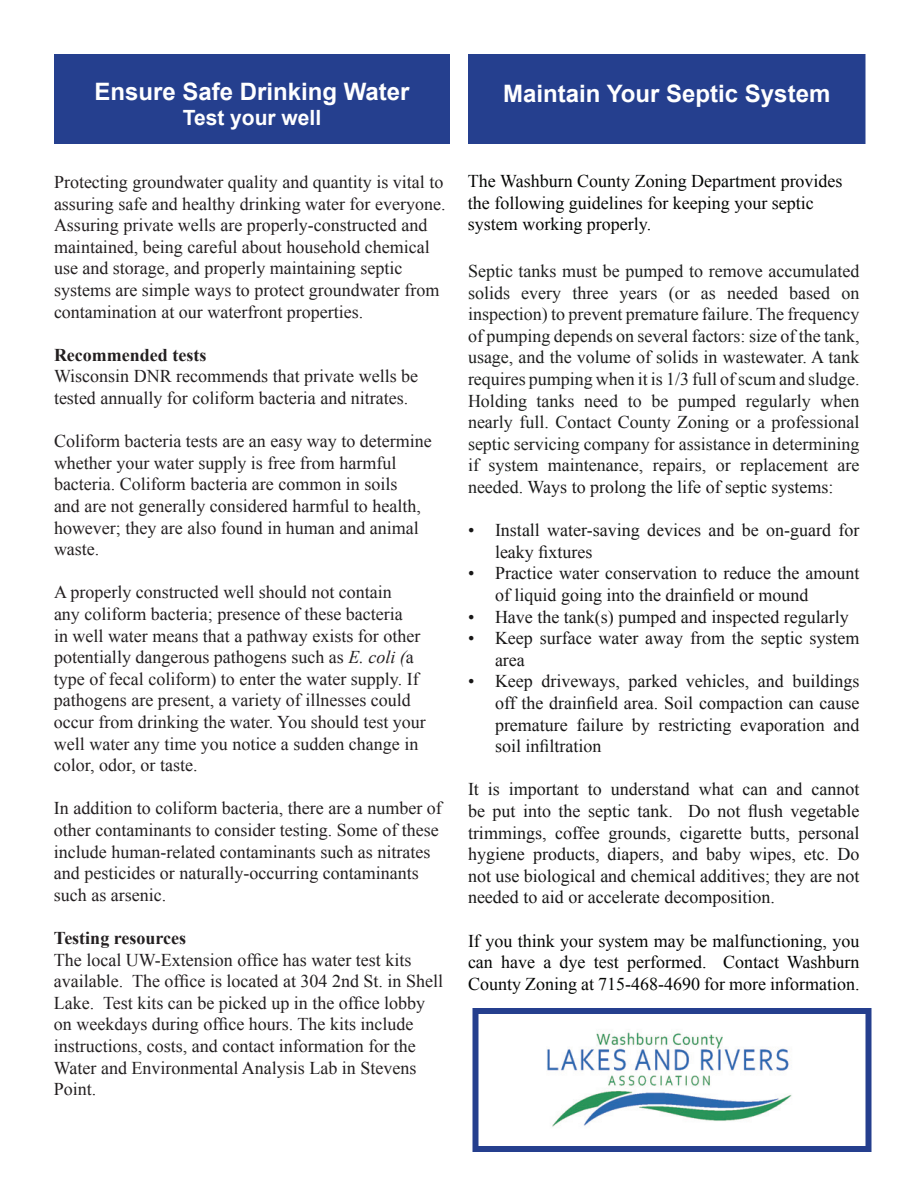
<style>
.page{position:relative;width:918px;height:1188px;background:#fff}
.page>*{position:absolute;margin:0;border:0;box-sizing:border-box;transform-origin:0 0}
.t1{font:700 24px "Arial";color:#fff}
.t2{font:700 21px "Arial";color:#fff}
.t3{font:18px/21.6px "Times New Roman";color:#231f20}
.t4{font:18px/21.6px "Times New Roman";color:#181717}
.t5{font:18px/21.6px "Times New Roman";color:#1e1f1e;text-align:justify}
.t6{font:18px/21.6px "Times New Roman";color:#040503}
.t7{font:700 18px "Times New Roman";color:#231f20}
.s1{font-style:italic}
.s2{color:#181717}
</style>
<div class="page">
<div style="left:472px;top:1008px;width:400px;height:144px;background:#fff;border:6px solid #253f8e"></div>
<div style="left:469px;top:55px;width:396px;height:88px;background:#253f8e"></div>
<div style="left:468px;top:54px;width:398px;height:90px;border:2px solid #253f8e"></div>
<div style="left:54px;top:54px;width:396px;height:90px;background:#253f8e"></div>
<img style="left:547px;top:1032px;width:245px;height:95px">
<h1 class="t1" style="left:94px;top:76px;width:317px">Ensure Safe Drinking Water</h1>
<h1 class="t1" style="left:503px;top:78px;width:329px">Maintain Your Septic System</h1>
<p class="t2" style="left:183px;top:104px;width:140px">Test your well</p>
<p class="t3" style="left:54px;top:171px;width:393px">Protecting groundwater quality and quantity is vital to assuring safe and healthy drinking water for everyone.<br>Assuring private wells are properly-constructed and maintained, being careful about household chemical use and storage, and properly maintaining septic systems are simple ways to protect groundwater from contamination at our waterfront properties.</p>
<p class="t7" style="left:54px;top:342px;width:154px">Recommended tests</p>
<p class="t3" style="left:54px;top:365px;width:366px">Wisconsin DNR recommends that private wells be tested annually for coliform bacteria and nitrates.</p>
<p class="t3" style="left:54px;top:430px;width:379px">Coliform bacteria tests are an easy way to determine whether your water supply is free from harmful bacteria. Coliform bacteria are common in soils<br>and are not generally considered harmful to health, however; they are also found in human and animal waste.</p>
<p class="t3" style="left:54px;top:581px;width:373px">A properly constructed well should not contain<br>any coliform bacteria; presence of these bacteria<br>in well water means that a pathway exists for other potentially dangerous pathogens such as <span class="s1">E. coli (</span>a type of fecal coliform) to enter the water supply. If pathogens are present, a variety of illnesses could occur from drinking the water. You should test your well water any time you notice a sudden change in color, odor, or taste.</p>
<p class="t3" style="left:54px;top:797px;width:389px">In addition to coliform bacteria, there are a number of other contaminants to consider testing. Some of these include human-related contaminants such as nitrates and pesticides or naturally-occurring contaminants such as arsenic.</p>
<p class="t7" style="left:54px;top:926px;width:134px">Testing resources</p>
<p class="t3" style="left:54px;top:948px;width:391px">The local UW-Extension office has water test kits available. The office is located at 304 2nd St. in Shell Lake. Test kits can be picked up in the office lobby on weekdays during office hours. The kits include instructions, costs, and contact information for the Water and Environmental Analysis Lab in Stevens Point.</p>
<p class="t6" style="left:468px;top:170px;width:376px">The Washburn County Zoning Department provides the following guidelines for keeping your septic system working properly.</p>
<p class="t5" style="left:468px;top:260px;width:393px">Septic tanks must be pumped to remove accumulated solids every three years (or as needed based on inspection) to prevent premature failure. The frequency of pumping depends on several factors: size of the tank, usage, and the volume of solids in wastewater. A tank requires pumping when it is 1/3 full of scum and sludge.<br>Holding tanks need to be pumped regularly when nearly full. Contact County Zoning or a professional septic servicing company for assistance in determining if system maintenance, repairs, or replacement are needed. <span class="s2">Ways to prolong the life of septic systems:</span></p>
<p class="t4" style="left:495px;top:519px;width:366px;text-indent:-27px">• Install water-saving devices and be on-guard for leaky fixtures</p>
<p class="t4" style="left:495px;top:562px;width:366px;text-indent:-27px">• Practice water conservation to reduce the amount of liquid going into the drainfield or mound</p>
<p class="t4" style="left:468px;top:606px;width:382px">• Have the tank(s) pumped and inspected regularly</p>
<p class="t4" style="left:495px;top:627px;width:366px;text-indent:-27px">• Keep surface water away from the septic system area</p>
<p class="t4" style="left:495px;top:670px;width:366px;text-align:justify;text-indent:-27px">• Keep driveways, parked vehicles, and buildings off the drainfield area. Soil compaction can cause premature failure by restricting evaporation and soil infiltration</p>
<p class="t4" style="left:468px;top:778px;width:393px;text-align:justify">It is important to understand what can and cannot be put into the septic tank. Do not flush vegetable trimmings, coffee grounds, cigarette butts, personal hygiene products, diapers, and baby wipes, etc. Do not use biological and chemical additives; they are not needed to aid or accelerate decomposition.</p>
<p class="t6" style="left:468px;top:930px;width:393px;text-align:justify">If you think your system may be malfunctioning, you can have a dye test performed. Contact Washburn County Zoning at 715-468-4690 for more information.</p>
</div>
